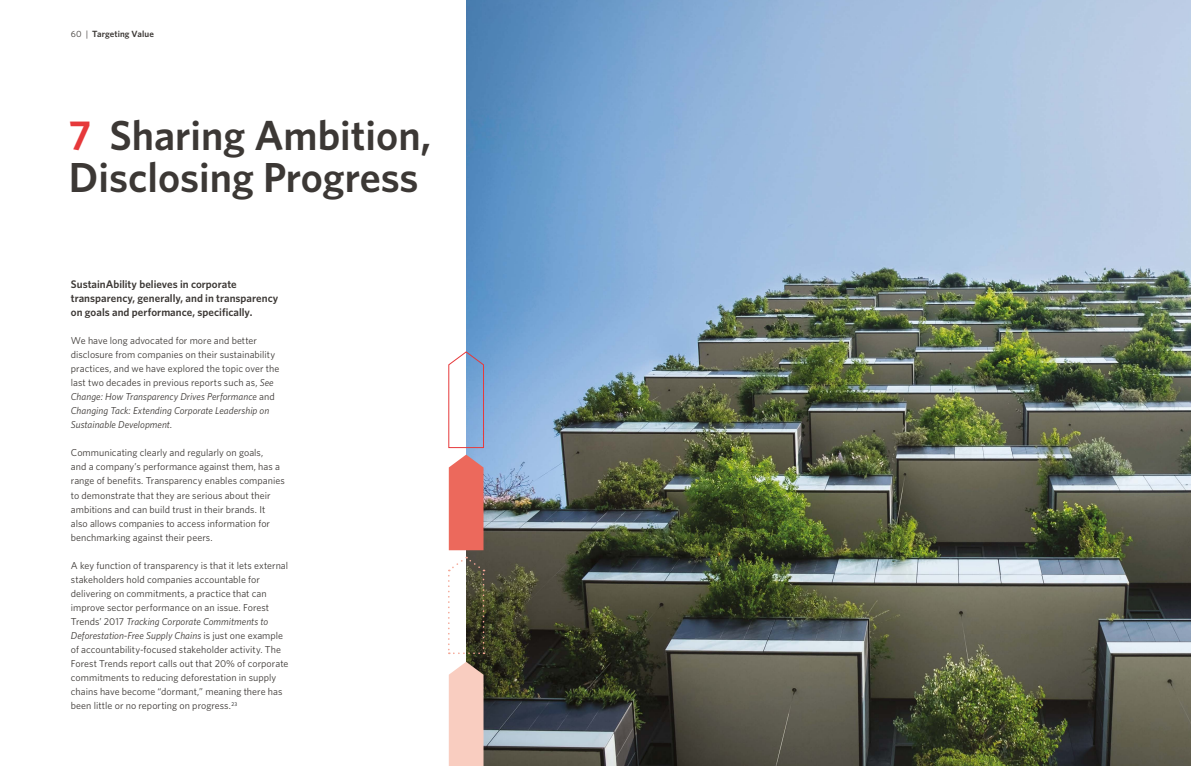
<style>
.page{position:relative;width:1191px;height:766px;background:#fff}
.page>*{position:absolute;margin:0;border:0;box-sizing:border-box;transform-origin:0 0}
.t1{font:600 42px/42px "Whitney";color:#3c3835}
.t2{font:600 11px/14px "Whitney";letter-spacing:.005em;color:#3c3835}
.t3{font:10px/14px "Whitney";letter-spacing:.005em;color:#3c3835}
.t4{font:600 9px "Whitney";letter-spacing:.01em;color:#3c3835}
.s1{font-weight:400}
.s2{color:#e6393b}
.s3{font-style:italic}
</style>
<div class="page">
<img style="left:466px;top:0;width:725px;height:765px">
<svg style="left:449px;top:661px;width:34px;height:104px;background:#f2c9bc"></svg>
<svg style="left:448px;top:556px;width:36px;height:98px"></svg>
<svg style="left:449px;top:454px;width:34px;height:96px;background:#e97166"></svg>
<svg style="left:448px;top:350px;width:36px;height:98px"></svg>
<p class="t4" style="left:71px;top:28px;width:84px"><span class="s1">60 |</span> Targeting Value</p>
<h1 class="t1" style="left:69px;top:113px;width:363px"><span class="s2">7</span> Sharing Ambition,<br>Disclosing Progress</h1>
<p class="t2" style="left:71px;top:277px;width:209px">SustainAbility believes in corporate transparency, generally, and in transparency on goals and performance, specifically.</p>
<p class="t3" style="left:71px;top:333px;width:210px">We have long advocated for more and better disclosure from companies on their sustainability practices, and we have explored the topic over the last two decades in previous reports such as, <span class="s3">See Change: How Transparency Drives Performance</span> and <span class="s3">Changing Tack: Extending Corporate Leadership on Sustainable Development.</span></p>
<p class="t3" style="left:71px;top:445px;width:215px">Communicating clearly and regularly on goals,<br>and a company’s performance against them, has a range of benefits. Transparency enables companies to demonstrate that they are serious about their ambitions and can build trust in their brands. It<br>also allows companies to access information for benchmarking against their peers.</p>
<p class="t3" style="left:71px;top:557px;width:219px">A key function of transparency is that it lets external stakeholders hold companies accountable for delivering on commitments, a practice that can improve sector performance on an issue. Forest Trends’ 2017 <span class="s3">Tracking Corporate Commitments to Deforestation-Free Supply Chains</span> is just one example of accountability-focused stakeholder activity. The Forest Trends report calls out that 20% of corporate commitments to reducing deforestation in supply chains have become “dormant,” meaning there has been little or no reporting on progress.<sup>23</sup></p>
</div>
